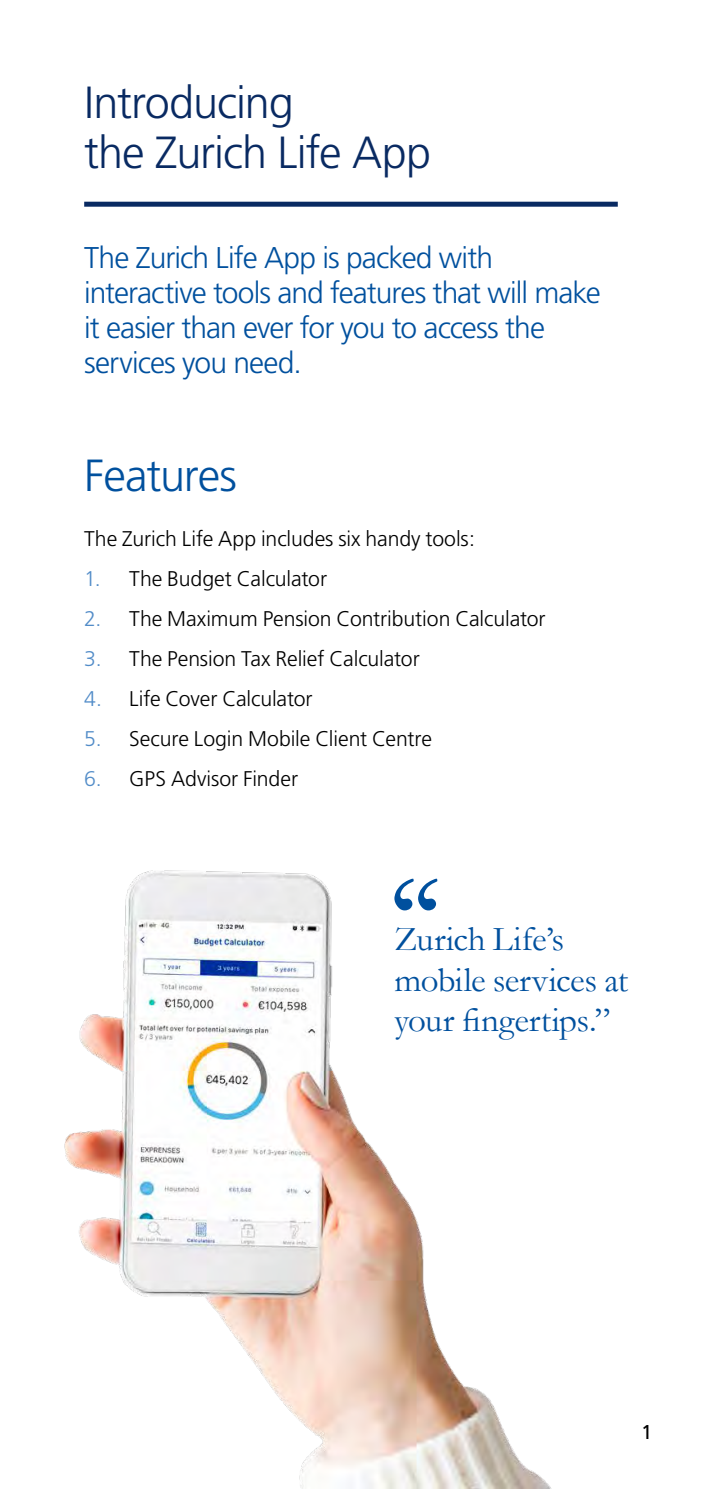
<style>
.page{position:relative;width:702px;height:1489px;background:#fff}
.page>*{position:absolute;margin:0;border:0;box-sizing:border-box;transform-origin:0 0}
.t1{font:300 45px/50px "Frutiger";letter-spacing:-.02em;color:#092a62}
.t2{font:300 45px "Frutiger";letter-spacing:-.025em;color:#00509e}
.t3{font:35px/40px "Garamond";letter-spacing:-.015em;color:#00509e}
.t4{font:300 30px/35px "Frutiger";letter-spacing:-.03em;color:#00509e}
.t5{font:300 21.25px "Frutiger";letter-spacing:-.005em;color:#000}
.t6{font:20px "Frutiger";color:#000}
.s1{color:#528cc8}
</style>
<div class="page">
<div style="left:84px;top:202px;width:533px;height:5px;background:#092a62"></div>
<img style="left:64px;top:870px;width:487px;height:618px">
<h1 class="t1" style="left:84px;top:78px;width:348px">Introducing<br>the Zurich Life App</h1>
<h3 class="t4" style="left:84px;top:240px;width:518px">The Zurich Life App is packed with interactive tools and features that will make it easier than ever for you to access the services you need.</h3>
<h1 class="t2" style="left:84px;top:450px;width:154px">Features</h1>
<p class="t5" style="left:84px;top:526px;width:392px">The Zurich Life App includes six handy tools:</p>
<p class="t5" style="left:84px;top:566px;width:244px"><span class="s1">1.</span> The Budget Calculator</p>
<p class="t5" style="left:84px;top:606px;width:463px"><span class="s1">2.</span> The Maximum Pension Contribution Calculator</p>
<p class="t5" style="left:84px;top:646px;width:337px"><span class="s1">3.</span> The Pension Tax Relief Calculator</p>
<p class="t5" style="left:84px;top:686px;width:230px"><span class="s1">4.</span> Life Cover Calculator</p>
<p class="t5" style="left:84px;top:726px;width:349px"><span class="s1">5.</span> Secure Login Mobile Client Centre</p>
<p class="t5" style="left:84px;top:766px;width:215px"><span class="s1">6.</span> GPS Advisor Finder</p>
<h2 class="t3" style="left:394px;top:919px;width:235px">Zurich Life’s mobile services at your fingertips.”</h2>
<p class="t6" style="left:641px;top:1419px;width:13px">1</p>
</div>
